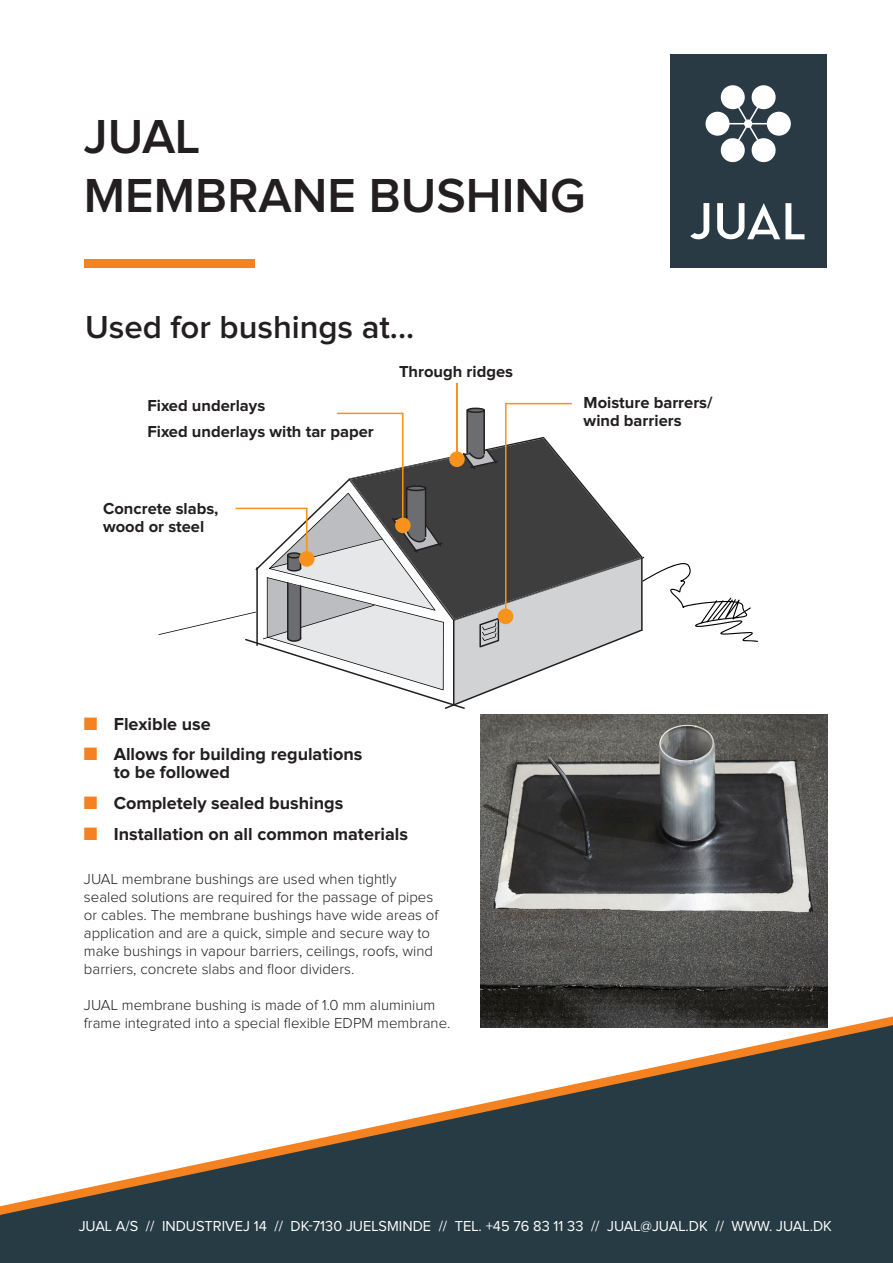
<style>
.page{position:relative;width:893px;height:1263px;background:#fff}
.page>*{position:absolute;margin:0;border:0;box-sizing:border-box;transform-origin:0 0}
.t1{font:600 49.5px/59.4px "Proxima Nova";color:#231f20}
.t2{font:600 33px "Proxima Nova";color:#231f20}
.t3{font:700 18px/18px "Proxima Nova";color:#231f20}
.t4{font:700 16.5px/18px "Proxima Nova";color:#231f20}
.t5{font:300 15px/18px "Proxima Nova";color:#231f20}
.t6{font:15px "Proxima Nova";color:#fff}
.s1{color:#f58220}
</style>
<div class="page">
<div style="left:670px;top:54px;width:156px;height:214px;background:#293a45"></div>
<svg style="left:717px;top:203px;width:87px;height:36px"></svg>
<svg style="left:690px;top:203px;width:19px;height:36px"></svg>
<svg style="left:705px;top:85px;width:86px;height:78px"></svg>
<div style="left:0;top:1215px;width:893px;height:48px;background:#273b44"></div>
<svg style="left:0;top:1016px;width:893px;height:199px"></svg>
<div style="left:84px;top:259px;width:170px;height:8px;background:#f58220"></div>
<img style="left:480px;top:714px;width:347px;height:314px">
<svg style="left:158px;top:612px;width:98px;height:23px"></svg>
<hr style="left:456px;top:360px;width:2px;height:97px;background:#f7931d">
<svg style="left:236px;top:403px;width:522px;height:306px"></svg>
<div style="left:299px;top:551px;width:16px;height:16px;background:#f7931d;border-radius:50%"></div>
<div style="left:395px;top:518px;width:16px;height:15px;background:#f7931d;border-radius:50%"></div>
<div style="left:498px;top:609px;width:15px;height:15px;background:#f7931d;border-radius:50%"></div>
<div style="left:449px;top:451px;width:16px;height:16px;background:#f7931d;border-radius:50%"></div>
<div style="left:381px;top:359px;width:150px;height:24px;background:#fff"></div>
<div style="left:584px;top:393px;width:167px;height:35px;background:#fff"></div>
<p class="t1" style="left:84px;top:109px;width:503px">JUAL<br>MEMBRANE BUSHING</p>
<p class="t2" style="left:85px;top:311px;width:331px">Used for bushings at...</p>
<p class="t4" style="left:399px;top:364px;width:116px">Through ridges</p>
<p class="t4" style="left:148px;top:397px;width:119px">Fixed underlays</p>
<p class="t4" style="left:148px;top:423px;width:228px">Fixed underlays with tar paper</p>
<p class="t4" style="left:103px;top:500px;width:117px">Concrete slabs, wood or steel</p>
<p class="t4" style="left:584px;top:395px;width:130px">Moisture barrers/ wind barriers</p>
<p class="t3" style="left:84px;top:715px;width:128px"><span class="s1">■</span> Flexible use</p>
<p class="t3" style="left:114px;top:746px;width:250px;text-indent:-30px"><span class="s1">■</span> Allows for building regulations to be followed</p>
<p class="t3" style="left:84px;top:795px;width:261px"><span class="s1">■</span> Completely sealed bushings</p>
<p class="t3" style="left:84px;top:826px;width:325px"><span class="s1">■</span> Installation on all common materials</p>
<p class="t5" style="left:84px;top:870px;width:356px">JUAL membrane bushings are used when tightly sealed solutions are required for the passage of pipes or cables. The membrane bushings have wide areas of application and are a quick, simple and secure way to make bushings in vapour barriers, ceilings, roofs, wind barriers, concrete slabs and floor dividers.</p>
<p class="t5" style="left:84px;top:996px;width:368px">JUAL membrane bushing is made of 1.0 mm aluminium frame integrated into a special flexible EDPM membrane.</p>
<p class="t6" style="left:79px;top:1219px;width:755px">JUAL A/S // INDUSTRIVEJ 14 // DK-7130 JUELSMINDE // TEL. +45 76 83 11 33 // JUAL@JUAL.DK // WWW. JUAL.DK</p>
</div>
